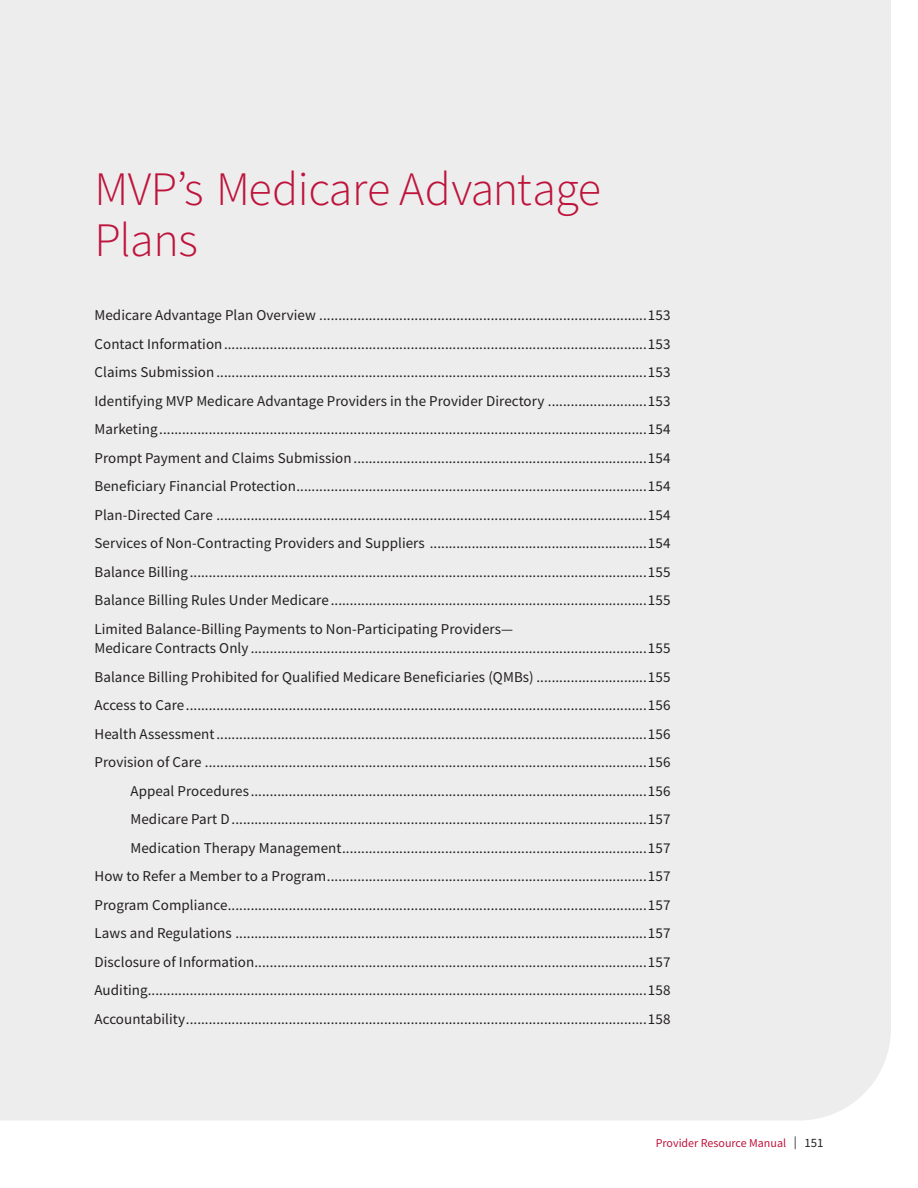
<style>
.page{position:relative;width:918px;height:1188px;background:#fff}
.page>*{position:absolute;margin:0;border:0;box-sizing:border-box;transform-origin:0 0}
.t1{font:300 48px/51px "Source Sans Pro";letter-spacing:-.01em;color:#be143c}
.t2{font:15px/19.5px "Source Sans Pro";letter-spacing:.005em;color:#231f20}
.t3{font:12px "Source Sans Pro";color:#be143c}
.s1{font-size:12.75px;color:#231f20}
</style>
<div class="page">
<div style="left:0;top:0;width:891px;height:1120px;background:#ededee"></div>
<p class="t1" style="left:94px;top:163px;width:508px">MVP’s Medicare Advantage<br>Plans</p>
<p class="t2" style="left:94px;top:305px;width:578px">Medicare Advantage Plan Overview ......................................................................................153</p>
<p class="t2" style="left:94px;top:334px;width:578px">Contact Information...............................................................................................................153</p>
<p class="t2" style="left:94px;top:362px;width:578px">Claims Submission .................................................................................................................153</p>
<p class="t2" style="left:94px;top:391px;width:578px">Identifying MVP Medicare Advantage Providers in the Provider Directory ..........................153</p>
<p class="t2" style="left:94px;top:419px;width:578px">Marketing................................................................................................................................154</p>
<p class="t2" style="left:94px;top:448px;width:578px">Prompt Payment and Claims Submission.............................................................................154</p>
<p class="t2" style="left:94px;top:476px;width:578px">Beneficiary Financial Protection............................................................................................154</p>
<p class="t2" style="left:94px;top:505px;width:578px">Plan-Directed Care .................................................................................................................154</p>
<p class="t2" style="left:94px;top:533px;width:578px">Services of Non-Contracting Providers and Suppliers .........................................................154</p>
<p class="t2" style="left:94px;top:562px;width:578px">Balance Billing........................................................................................................................155</p>
<p class="t2" style="left:94px;top:590px;width:578px">Balance Billing Rules Under Medicare...................................................................................155</p>
<p class="t2" style="left:94px;top:619px;width:578px">Limited Balance-Billing Payments to Non-Participating Providers—<br>Medicare Contracts Only ........................................................................................................155</p>
<p class="t2" style="left:94px;top:667px;width:578px">Balance Billing Prohibited for Qualified Medicare Beneficiaries (QMBs) .............................155</p>
<p class="t2" style="left:94px;top:695px;width:578px">Access to Care.........................................................................................................................156</p>
<p class="t2" style="left:94px;top:724px;width:578px">Health Assessment.................................................................................................................156</p>
<p class="t2" style="left:94px;top:752px;width:578px">Provision of Care ....................................................................................................................156</p>
<p class="t2" style="left:130px;top:781px;width:542px">Appeal Procedures........................................................................................................156</p>
<p class="t2" style="left:130px;top:809px;width:542px">Medicare Part D.............................................................................................................157</p>
<p class="t2" style="left:130px;top:838px;width:542px">Medication Therapy Management................................................................................157</p>
<p class="t2" style="left:94px;top:866px;width:578px">How to Refer a Member to a Program....................................................................................157</p>
<p class="t2" style="left:94px;top:895px;width:578px">Program Compliance..............................................................................................................157</p>
<p class="t2" style="left:94px;top:923px;width:578px">Laws and Regulations ............................................................................................................157</p>
<p class="t2" style="left:94px;top:952px;width:578px">Disclosure of Information.......................................................................................................157</p>
<p class="t2" style="left:94px;top:980px;width:578px">Auditing...................................................................................................................................158</p>
<p class="t2" style="left:94px;top:1009px;width:578px">Accountability.........................................................................................................................158</p>
<p class="t3" style="left:656px;top:1136px;width:169px">Provider Resource Manual <span class="s1">| 151</span></p>
</div>
